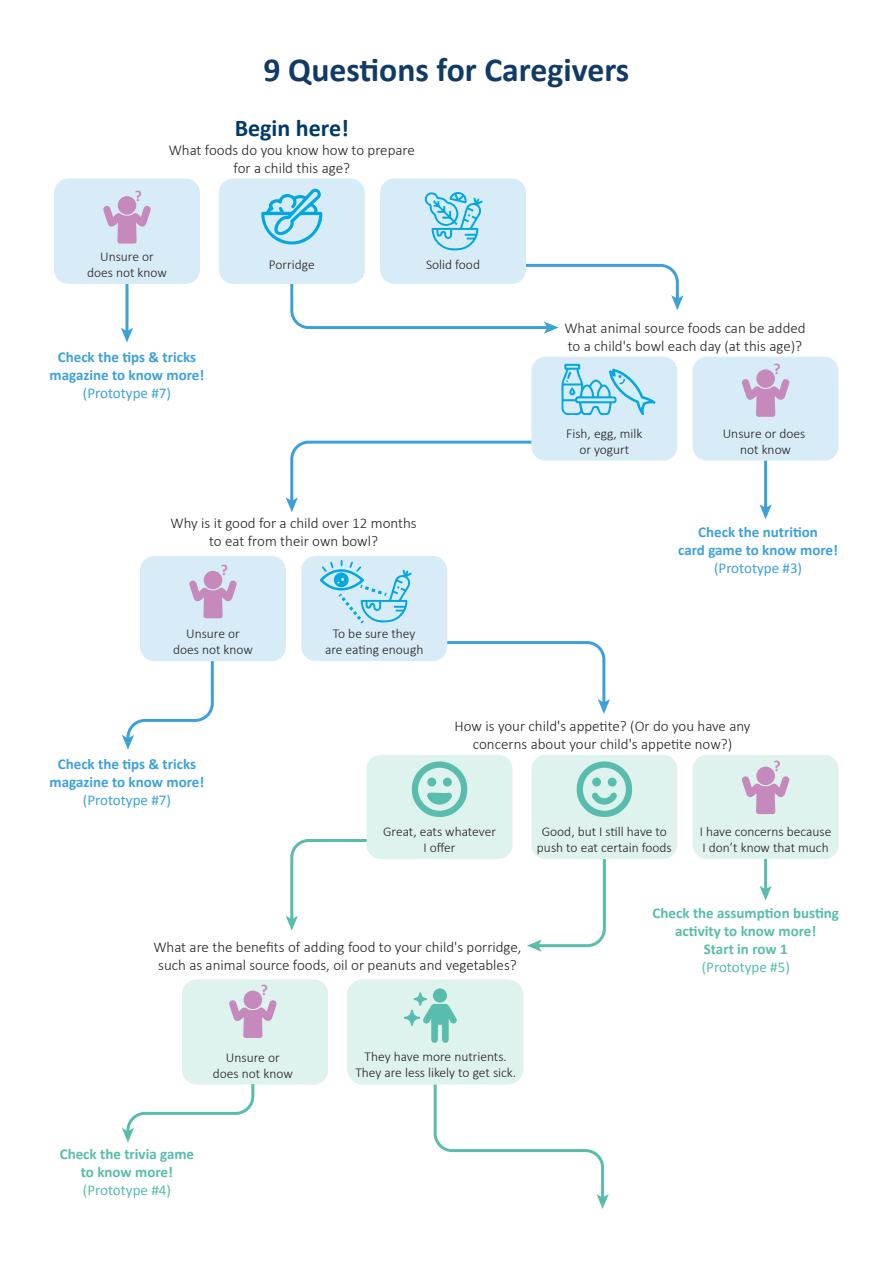
<style>
.page{position:relative;width:893px;height:1263px;background:#fff}
.page>*{position:absolute;margin:0;border:0;box-sizing:border-box;transform-origin:0 0}
.t1{font:700 33.75px "Calibri";color:#113a64}
.t2{font:700 24px "Calibri";color:#003a66}
.t3{font:700 15.45px "Calibri";color:#c689bb}
.t4{font:300 15px/18px "Calibri";color:#231f20;text-align:center}
.t5{font:700 15px/18px "Calibri";color:#3da1d9;text-align:center}
.t6{font:700 15px/18px "Calibri";color:#58bdac;text-align:center}
.t7{font:15px "Calibri";color:#3da1d9}
.t8{font:15px "Calibri";color:#58bdac}
.t9{font:300 13.5px/16.2px "Calibri";color:#231f20;text-align:center}
</style>
<div class="page">
<div style="left:531px;top:357px;width:146px;height:104px;background:#d8ecf7;border-radius:14px"></div>
<div style="left:693px;top:357px;width:146px;height:104px;background:#d8ecf7;border-radius:14px"></div>
<div style="left:54px;top:178px;width:146px;height:106px;background:#d8ecf7;border-radius:14px"></div>
<div style="left:219px;top:178px;width:146px;height:106px;background:#d8ecf7;border-radius:14px"></div>
<div style="left:380px;top:178px;width:146px;height:106px;background:#d8ecf7;border-radius:14px"></div>
<div style="left:140px;top:556px;width:146px;height:105px;background:#d8ecf7;border-radius:14px"></div>
<div style="left:301px;top:556px;width:146px;height:105px;background:#d8ecf7;border-radius:14px"></div>
<svg style="left:445px;top:641px;width:165px;height:73px"></svg>
<svg style="left:290px;top:263px;width:393px;height:71px"></svg>
<svg style="left:286px;top:439px;width:248px;height:73px"></svg>
<hr style="left:125px;top:284px;width:3px;height:48px;background:#3da1d9">
<svg style="left:121px;top:328px;width:12px;height:15px"></svg>
<hr style="left:764px;top:461px;width:3px;height:48px;background:#3da1d9">
<svg style="left:759px;top:504px;width:13px;height:15px"></svg>
<div style="left:367px;top:755px;width:145px;height:104px;background:#def2ee;border-radius:14px"></div>
<div style="left:531px;top:755px;width:146px;height:104px;background:#def2ee;border-radius:14px"></div>
<div style="left:693px;top:755px;width:146px;height:104px;background:#def2ee;border-radius:14px"></div>
<div style="left:182px;top:979px;width:146px;height:105px;background:#def2ee;border-radius:14px"></div>
<div style="left:347px;top:979px;width:176px;height:105px;background:#def2ee;border-radius:16px"></div>
<svg style="left:286px;top:837px;width:84px;height:94px"></svg>
<svg style="left:527px;top:856px;width:79px;height:96px"></svg>
<hr style="left:764px;top:859px;width:3px;height:31px;background:#58bdac">
<svg style="left:759px;top:886px;width:13px;height:15px"></svg>
<svg style="left:122px;top:658px;width:92px;height:92px"></svg>
<svg style="left:122px;top:1081px;width:134px;height:62px"></svg>
<svg style="left:432px;top:1081px;width:177px;height:128px"></svg>
<svg style="left:261px;top:188px;width:62px;height:57px"></svg>
<svg style="left:424px;top:191px;width:59px;height:60px"></svg>
<svg style="left:103px;top:205px;width:48px;height:39px"></svg>
<div style="left:118px;top:196px;width:18px;height:19px;background:#c689bb;border-radius:50%"></div>
<svg style="left:189px;top:580px;width:48px;height:38px"></svg>
<div style="left:204px;top:571px;width:18px;height:18px;background:#c689bb;border-radius:50%"></div>
<svg style="left:229px;top:1000px;width:48px;height:38px"></svg>
<div style="left:244px;top:990px;width:18px;height:19px;background:#c689bb;border-radius:50%"></div>
<svg style="left:742px;top:776px;width:48px;height:38px"></svg>
<div style="left:756px;top:767px;width:19px;height:18px;background:#c689bb;border-radius:50%"></div>
<svg style="left:742px;top:379px;width:48px;height:38px"></svg>
<div style="left:756px;top:369px;width:19px;height:19px;background:#c689bb;border-radius:50%"></div>
<svg style="left:319px;top:560px;width:93px;height:64px"></svg>
<svg style="left:576px;top:761px;width:57px;height:56px"></svg>
<div style="left:592px;top:777px;width:9px;height:9px;background:#58bdac;border-radius:50%"></div>
<div style="left:608px;top:778px;width:9px;height:8px;background:#58bdac;border-radius:50%"></div>
<svg style="left:411px;top:761px;width:57px;height:56px"></svg>
<div style="left:427px;top:777px;width:9px;height:9px;background:#58bdac;border-radius:50%"></div>
<div style="left:443px;top:778px;width:9px;height:8px;background:#58bdac;border-radius:50%"></div>
<svg style="left:404px;top:988px;width:53px;height:55px"></svg>
<svg style="left:561px;top:363px;width:95px;height:53px"></svg>
<h1 class="t1" style="left:264px;top:46px;width:367px">9 Questions for Caregivers</h1>
<h2 class="t2" style="left:235px;top:111px;width:116px">Begin here!</h2>
<p class="t3" style="left:135px;top:185px;width:9px">?</p>
<p class="t4" style="left:169px;top:141px;width:248px">What foods do you know how to prepare for a child this age?</p>
<p class="t9" style="left:87px;top:248px;width:81px">Unsure or does not know</p>
<p class="t9" style="left:426px;top:257px;width:55px">Solid food</p>
<p class="t9" style="left:269px;top:257px;width:47px">Porridge</p>
<p class="t5" style="left:50px;top:348px;width:156px">Check the tips &amp; tricks magazine to know more!</p>
<p class="t7" style="left:83px;top:384px;width:90px">(Prototype #7)</p>
<p class="t4" style="left:170px;top:514px;width:248px">Why is it good for a child over 12 months to eat from their own bowl?</p>
<p class="t3" style="left:221px;top:559px;width:9px">?</p>
<p class="t9" style="left:173px;top:625px;width:81px">Unsure or does not know</p>
<p class="t9" style="left:325px;top:625px;width:100px">To be sure they are eating enough</p>
<p class="t4" style="left:564px;top:319px;width:243px;text-align:left">What animal source foods can be added to a child's bowl each day (at this age)?</p>
<p class="t9" style="left:566px;top:425px;width:78px">Fish, egg, milk or yogurt</p>
<p class="t3" style="left:773px;top:358px;width:9px">?</p>
<p class="t9" style="left:723px;top:425px;width:84px">Unsure or does not know</p>
<p class="t5" style="left:678px;top:523px;width:161px">Check the nutrition<br>card game to know more!</p>
<p class="t7" style="left:714px;top:559px;width:90px">(Prototype #3)</p>
<p class="t5" style="left:50px;top:755px;width:156px">Check the tips &amp; tricks magazine to know more!</p>
<p class="t7" style="left:83px;top:791px;width:90px">(Prototype #7)</p>
<p class="t4" style="left:455px;top:717px;width:297px">How is your child's appetite? (Or do you have any concerns about your child's appetite now?)</p>
<p class="t3" style="left:773px;top:755px;width:9px">?</p>
<p class="t9" style="left:383px;top:823px;width:114px">Great, eats whatever<br>I offer</p>
<p class="t9" style="left:537px;top:823px;width:136px">Good, but I still have to push to eat certain foods</p>
<p class="t9" style="left:700px;top:823px;width:133px;text-align:left">I have concerns because<br>I don’t know that much</p>
<p class="t4" style="left:153px;top:938px;width:370px">What are the benefits of adding food to your child's porridge, such as animal source foods, oil or peanuts and vegetables?</p>
<p class="t3" style="left:261px;top:979px;width:9px">?</p>
<p class="t9" style="left:213px;top:1049px;width:81px">Unsure or does not know</p>
<p class="t6" style="left:60px;top:1144px;width:136px">Check the trivia game to know more!</p>
<p class="t8" style="left:83px;top:1180px;width:90px">(Prototype #4)</p>
<p class="t9" style="left:355px;top:1048px;width:162px">They have more nutrients.<br>They are less likely to get sick.</p>
<p class="t6" style="left:653px;top:903px;width:188px">Check the assumption busting activity to know more!<br>Start in row 1</p>
<p class="t8" style="left:702px;top:957px;width:90px">(Prototype #5)</p>
</div>
